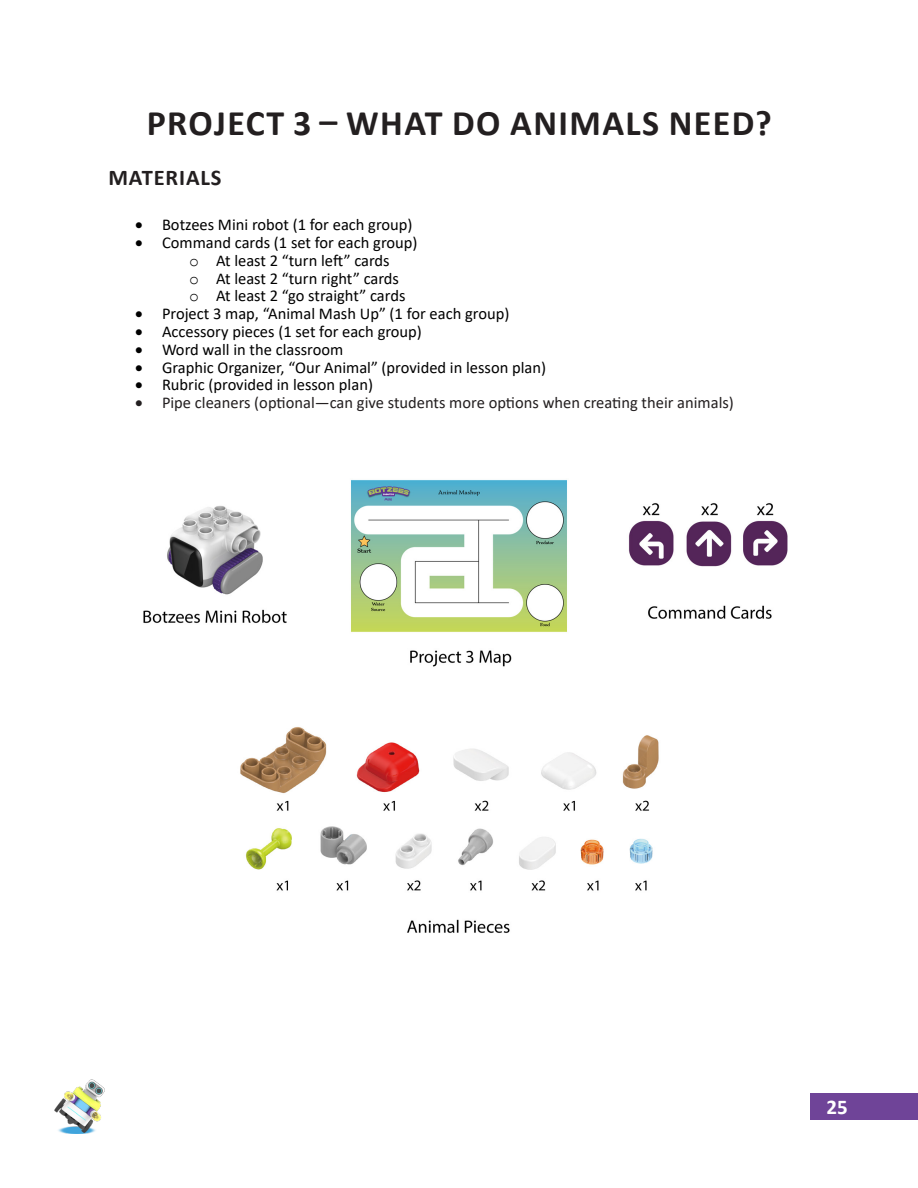
<style>
.page{position:relative;width:918px;height:1188px;background:#fff}
.page>*{position:absolute;margin:0;border:0;box-sizing:border-box;transform-origin:0 0}
.t1{font:700 36px "Calibri";letter-spacing:.04em;color:#231f20}
.t2{font:700 22.5px "Calibri";letter-spacing:.04em;color:#231f20}
.t3{font:700 21px "Calibri";color:#fff}
.t4{font:16.5px "Calibri";color:#000}
.t5{font:16.5px "Calibri";color:#231f20}
.s1{font-family:"Courier New"}
</style>
<div class="page">
<div style="left:810px;top:1094px;width:108px;height:26px;background:#6f4498"></div>
<img style="left:54px;top:1080px;width:51px;height:54px">
<img style="left:143px;top:480px;width:645px;height:453px">
<h1 class="t1" style="left:147px;top:98px;width:627px">PROJECT 3 – WHAT DO ANIMALS NEED?</h1>
<h2 class="t2" style="left:108px;top:162px;width:115px">MATERIALS</h2>
<p class="t4" style="left:135px;top:213px;width:279px">• Botzees Mini robot (1 for each group)</p>
<p class="t4" style="left:135px;top:231px;width:284px">• Command cards (1 set for each group)</p>
<p class="t4" style="left:189px;top:249px;width:202px"><span class="s1">o</span> At least 2 “turn left” cards</p>
<p class="t4" style="left:189px;top:267px;width:212px"><span class="s1">o</span> At least 2 “turn right” cards</p>
<p class="t4" style="left:189px;top:285px;width:218px"><span class="s1">o</span> At least 2 “go straight” cards</p>
<p class="t4" style="left:135px;top:302px;width:376px">• Project 3 map, “Animal Mash Up” (1 for each group)</p>
<p class="t4" style="left:135px;top:320px;width:288px">• Accessory pieces (1 set for each group)</p>
<p class="t4" style="left:135px;top:338px;width:210px">• Word wall in the classroom</p>
<p class="t4" style="left:135px;top:356px;width:413px">• Graphic Organizer, “Our Animal” (provided in lesson plan)</p>
<p class="t4" style="left:135px;top:374px;width:240px">• Rubric (provided in lesson plan)</p>
<p class="t5" style="left:135px;top:391px;width:600px">• Pipe cleaners (optional—can give students more options when creating their animals)</p>
<p class="t3" style="left:826px;top:1092px;width:23px">25</p>
</div>
